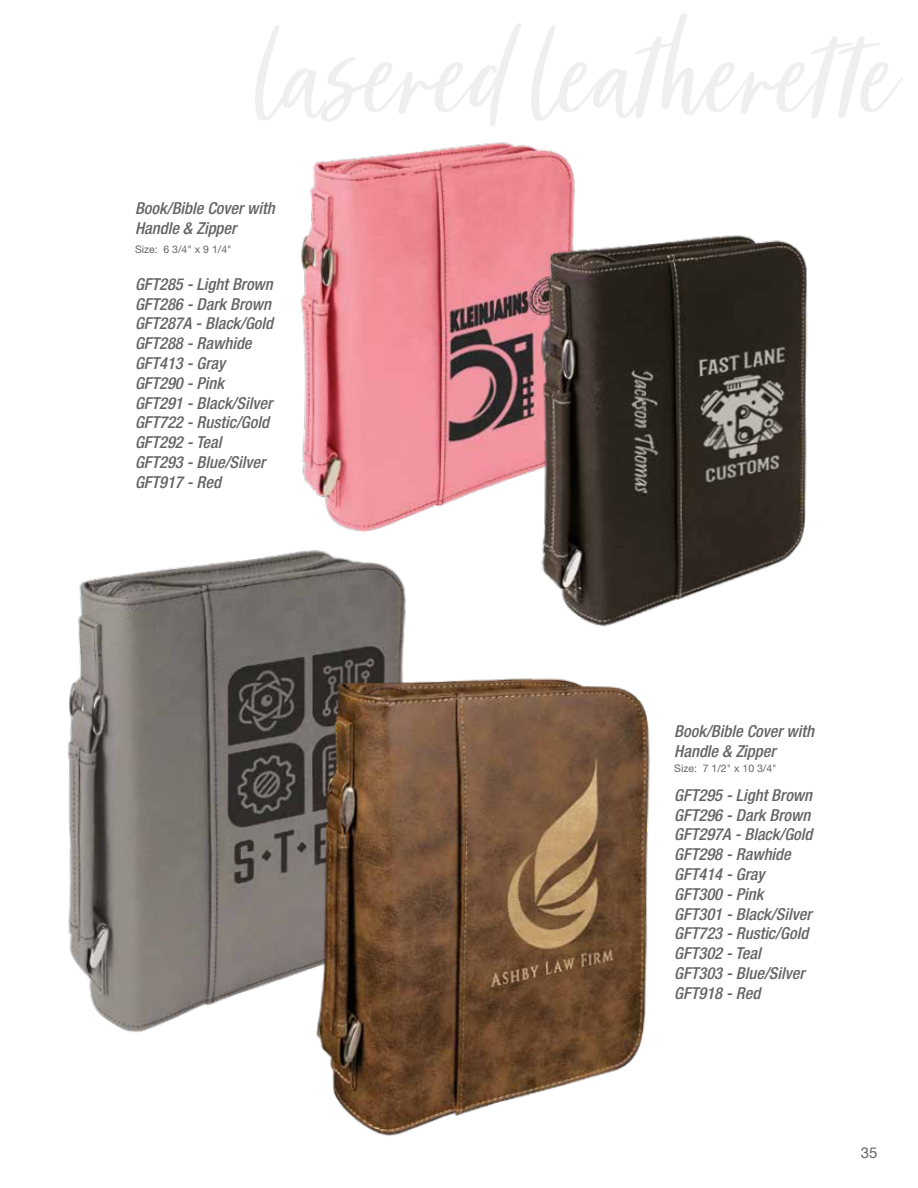
<style>
.page{position:relative;width:918px;height:1188px;background:#fff}
.page>*{position:absolute;margin:0;border:0;box-sizing:border-box;transform-origin:0 0}
.t1{font:italic 500 condensed 16.5px/19.8px "Helvetica Neue LT Std";color:#636466}
.t2{font:15px "Helvetica Neue LT Std";color:#636466}
.t3{font:10.5px "Helvetica Neue LT Std";color:#636466}
</style>
<div class="page">
<img style="left:68px;top:550px;width:338px;height:483px">
<img style="left:301px;top:142px;width:274px;height:390px">
<img style="left:537px;top:230px;width:271px;height:397px">
<img style="left:310px;top:668px;width:340px;height:468px">
<svg style="left:255px;top:14px;width:648px;height:112px"></svg>
<p class="t1" style="left:135px;top:199px;width:141px">Book/Bible Cover with<br>Handle &amp; Zipper</p>
<p class="t3" style="left:135px;top:243px;width:98px">Size: 6 3/4" x 9 1/4"</p>
<p class="t1" style="left:135px;top:274px;width:140px">GFT285 - Light Brown<br>GFT286 - Dark Brown<br>GFT287A - Black/Gold<br>GFT288 - Rawhide<br>GFT413 - Gray<br>GFT290 - Pink<br>GFT291 - Black/Silver<br>GFT722 - Rustic/Gold<br>GFT292 - Teal<br>GFT293 - Blue/Silver<br>GFT917 - Red</p>
<p class="t1" style="left:674px;top:722px;width:141px">Book/Bible Cover with<br>Handle &amp; Zipper</p>
<p class="t3" style="left:674px;top:762px;width:104px">Size: 7 1/2" x 10 3/4"</p>
<p class="t1" style="left:674px;top:785px;width:140px">GFT295 - Light Brown<br>GFT296 - Dark Brown<br>GFT297A - Black/Gold<br>GFT298 - Rawhide<br>GFT414 - Gray<br>GFT300 - Pink<br>GFT301 - Black/Silver<br>GFT723 - Rustic/Gold<br>GFT302 - Teal<br>GFT303 - Blue/Silver<br>GFT918 - Red</p>
<p class="t2" style="left:861px;top:1144px;width:18px">35</p>
</div>
